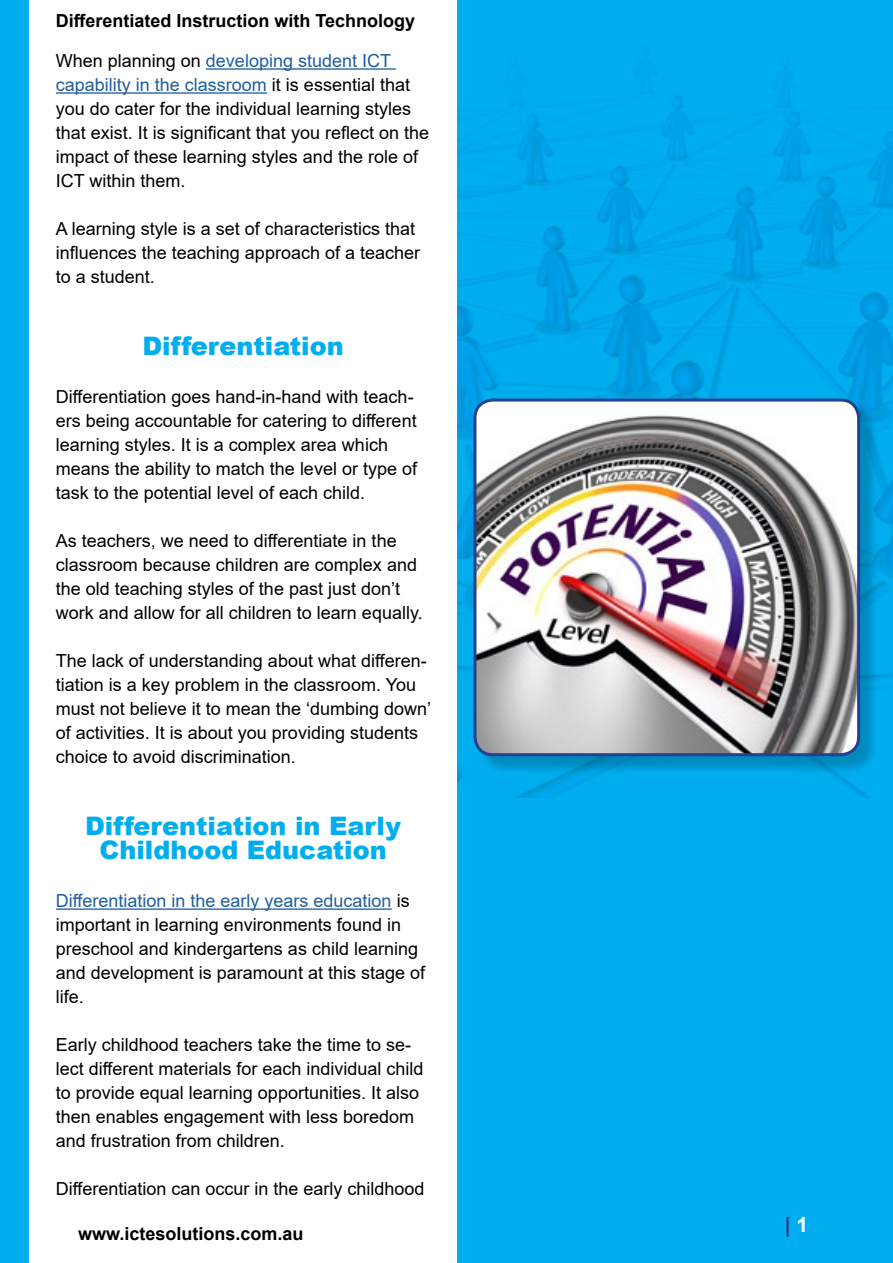
<style>
.page{position:relative;width:893px;height:1263px;background:#fff}
.page>*{position:absolute;margin:0;border:0;box-sizing:border-box;transform-origin:0 0}
.t1{font:900 25.5px/24px "Arial";color:#00aeef;text-align:center}
.t2{font:700 21px "Arial";color:#25408f}
.t3{font:18px/24px "Arial";color:#000}
.t4{font:700 18px "Arial";color:#000}
.s1{color:#215e9e}
.s2{color:#fff}
</style>
<div class="page">
<div style="left:457px;top:0;width:436px;height:1263px;background:#00aeef"></div>
<img style="left:457px;top:74px;width:436px;height:723px">
<div style="left:0;top:0;width:29px;height:1263px;background:#00aeef;border:2px solid #00aeef"></div>
<hr style="left:206px;top:68px;width:190px;height:2px;background:#215e9e">
<hr style="left:56px;top:92px;width:211px;height:2px;background:#215e9e">
<hr style="left:56px;top:908px;width:336px;height:2px;background:#215e9e">
<div style="left:476px;top:401px;width:402px;height:374px;background:#000;opacity:.21"></div>
<img style="left:475px;top:400px;width:384px;height:355px">
<div style="left:473px;top:399px;width:387px;height:357px;border:3px solid #25408f;border-radius:18px"></div>
<p class="t4" style="left:56px;top:8px;width:361px">Differentiated Instruction with Technology</p>
<p class="t3" style="left:56px;top:49px;width:375px">When planning on <span class="s1">developing student ICT capability in the classroom</span> it is essential that you do cater for the individual learning styles that exist. It is significant that you reflect on the impact of these learning styles and the role of ICT within them.</p>
<p class="t3" style="left:56px;top:217px;width:366px">A learning style is a set of characteristics that influences the teaching approach of a teacher to a student.</p>
<h1 class="t1" style="left:142px;top:333px;width:203px">Differentiation</h1>
<p class="t3" style="left:56px;top:385px;width:363px">Differentiation goes hand-in-hand with teach&shy;ers being accountable for catering to different learning styles. It is a complex area which means the ability to match the level or type of task to the potential level of each child.</p>
<p class="t3" style="left:56px;top:529px;width:368px">As teachers, we need to differentiate in the classroom because children are complex and the old teaching styles of the past just don’t work and allow for all children to learn equally.</p>
<p class="t3" style="left:56px;top:649px;width:377px">The lack of understanding about what differen&shy;tiation is a key problem in the classroom. You must not believe it to mean the ‘dumbing down’ of activities. It is about you providing students choice to avoid discrimination.</p>
<h1 class="t1" style="left:85px;top:813px;width:317px">Differentiation in Early<br>Childhood Education</h1>
<p class="t3" style="left:56px;top:889px;width:371px"><span class="s1">Differentiation in the early years education</span> is important in learning environments found in preschool and kindergartens as child learning and development is paramount at this stage of life.</p>
<p class="t3" style="left:56px;top:1033px;width:369px">Early childhood teachers take the time to se&shy;lect different materials for each individual child to provide equal learning opportunities. It also then enables engagement with less boredom and frustration from children.</p>
<p class="t3" style="left:56px;top:1177px;width:370px">Differentiation can occur in the early childhood</p>
<p class="t4" style="left:78px;top:1221px;width:227px">www.ictesolutions.com.au</p>
<p class="t2" style="left:785px;top:1210px;width:25px">| <span class="s2">1</span></p>
</div>
